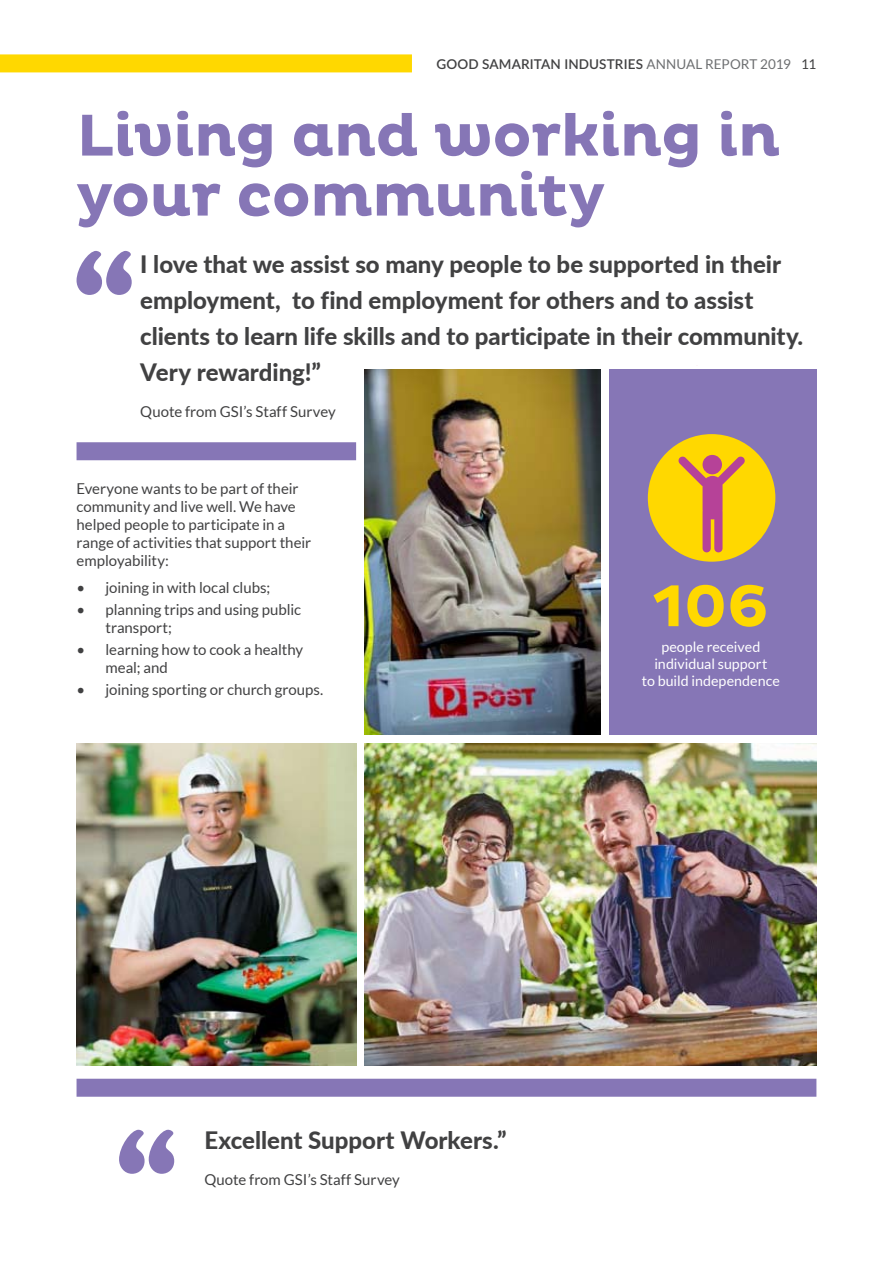
<style>
.page{position:relative;width:893px;height:1263px;background:#fff}
.page>*{position:absolute;margin:0;border:0;box-sizing:border-box;transform-origin:0 0}
.t1{font:700 60px/60px "Pluto";letter-spacing:-.015em;color:#8676b6}
.t2{font:700 60px "Pluto";color:#ffd800}
.t3{font:800 24px/36px "Lato";color:#414142}
.t4{font:15px/18px "Lato";letter-spacing:-.005em;color:#414142}
.t5{font:14.25px/17.1px "Lato";color:#fff;text-align:center}
.t6{font:600 13.5px "Lato";letter-spacing:.01em;color:#414142}
.t7{font:13.5px "Lato";letter-spacing:-.025em;color:#6d6f71}
.s1{font-weight:400;color:#6d6f71}
.s2{color:#414142}
</style>
<div class="page">
<div style="left:0;top:54px;width:412px;height:18px;background:#ffd800"></div>
<svg style="left:119px;top:1130px;width:55px;height:44px"></svg>
<svg style="left:77px;top:251px;width:55px;height:44px"></svg>
<div style="left:77px;top:1079px;width:739px;height:18px;background:#8676b6"></div>
<div style="left:77px;top:442px;width:279px;height:18px;background:#8676b6"></div>
<div style="left:609px;top:369px;width:207px;height:366px;background:#8676b6"></div>
<svg style="left:648px;top:434px;width:127px;height:128px"></svg>
<img style="left:365px;top:369px;width:236px;height:366px">
<img style="left:77px;top:743px;width:279px;height:323px">
<img style="left:364px;top:743px;width:452px;height:323px">
<p class="t6" style="left:436px;top:54px;width:279px">GOOD SAMARITAN INDUSTRIES <span class="s1">Ann ual repor</span></p>
<p class="t7" style="left:750px;top:56px;width:68px">t 2019 <span class="s2">11</span></p>
<h1 class="t1" style="left:77px;top:107px;width:705px">Living and working in your community</h1>
<h2 class="t3" style="left:140px;top:245px;width:664px">I love that we assist so many people to be supported in their employment, to find employment for others and to assist clients to learn life skills and to participate in their community.<br>Very rewarding!”</h2>
<p class="t4" style="left:140px;top:403px;width:197px">Quote from GSI’s Staff Survey</p>
<p class="t4" style="left:77px;top:479px;width:236px">Everyone wants to be part of their community and live well. We have helped people to participate in a range of activities that support their employability:</p>
<p class="t4" style="left:77px;top:578px;width:195px">• joining in with local clubs;</p>
<p class="t4" style="left:106px;top:600px;width:197px;text-indent:-29px">• planning trips and using public transport;</p>
<p class="t4" style="left:106px;top:640px;width:199px;text-indent:-29px">• learning how to cook a healthy meal; and</p>
<p class="t4" style="left:77px;top:681px;width:248px">• joining sporting or church groups.</p>
<h1 class="t2" style="left:653px;top:572px;width:118px">106</h1>
<p class="t5" style="left:642px;top:638px;width:140px">people received individual support<br>to build independence</p>
<h2 class="t3" style="left:204px;top:1121px;width:304px">Excellent Support Workers.”</h2>
<p class="t4" style="left:204px;top:1170px;width:197px">Quote from GSI’s Staff Survey</p>
</div>
